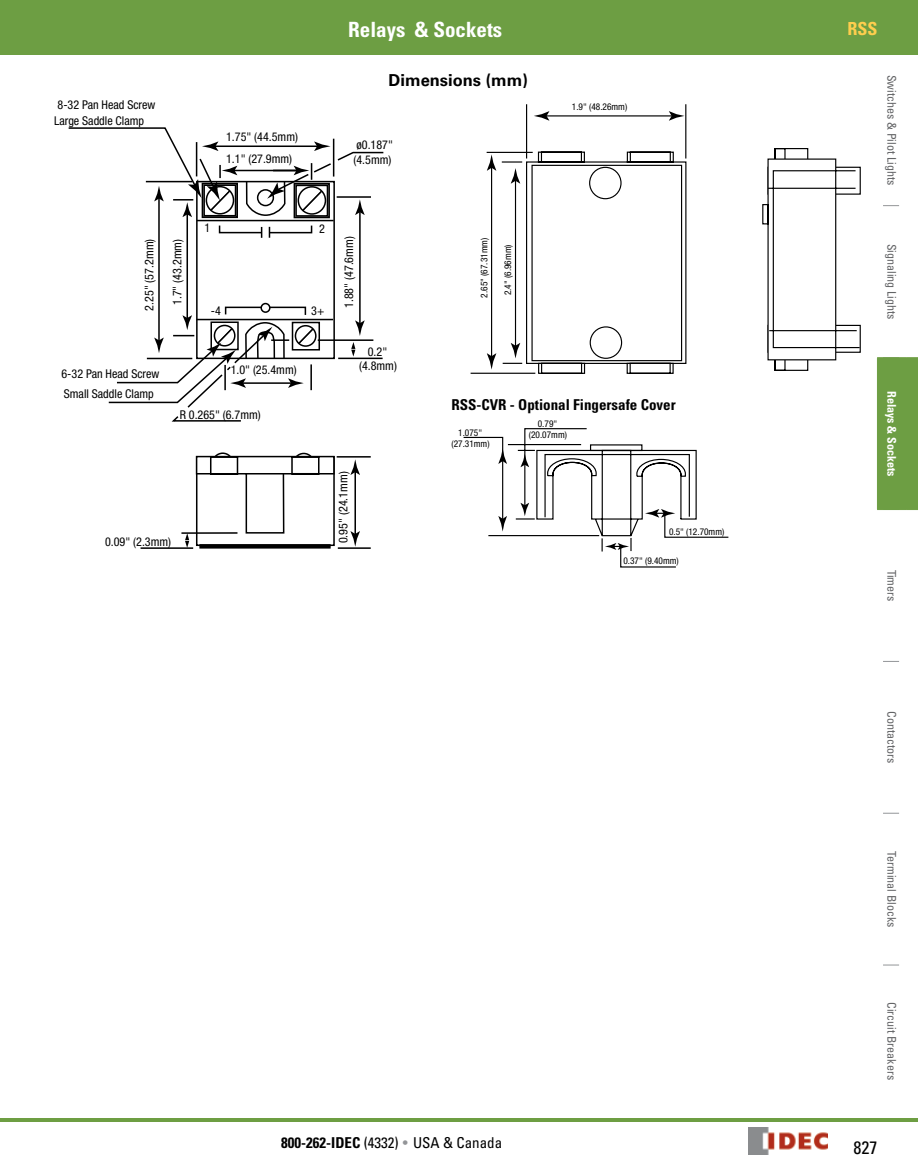
<style>
.page{position:relative;width:918px;height:1175px;background:#fff}
.page>*{position:absolute;margin:0;border:0;box-sizing:border-box;transform-origin:0 0}
.t1{font:700 condensed 21px "Univers LT Std";color:#fff}
.t2{font:condensed 18px "Univers LT Std";color:#000}
.t3{font:700 condensed 18px "Univers LT Std";color:#ffce4e}
.t4{font:700 16.5px "Univers LT Std";color:#000}
.t5{font:700 condensed 15px "Univers LT Std";color:#000}
.t6{font:condensed 15px "Univers LT Std";color:#000}
.t7{font:condensed 12.15px/14.5px "Helvetica Neue LT Std";color:#000}
.t8{font:condensed 12px "Univers LT Std";color:#636466}
.t9{font:700 condensed 12px "Univers LT Std";color:#fff}
.t10{font:condensed 9.3px/11.2px "Helvetica Neue LT Std";color:#000;text-align:center}
.s1{font-weight:700}
.s2{color:#939598}
</style>
<div class="page">
<svg style="left:883px;top:205px;width:16px;height:1px"></svg>
<svg style="left:883px;top:661px;width:16px;height:1px"></svg>
<svg style="left:883px;top:813px;width:16px;height:1px"></svg>
<svg style="left:883px;top:964px;width:16px;height:1px"></svg>
<div style="left:877px;top:357px;width:41px;height:153px;background:#6d9e43"></div>
<svg style="left:883px;top:54px;width:16px;height:1px"></svg>
<div style="left:0;top:0;width:918px;height:54px;background:#6d9e43"></div>
<img style="left:748px;top:1127px;width:80px;height:27px">
<hr style="left:0;top:1118px;width:918px;height:3px;background:#6d9e43">
<hr style="left:338px;top:547px;width:33px;height:2px;background:#000">
<hr style="left:337px;top:456px;width:34px;height:1px;background:#000">
<svg style="left:195px;top:452px;width:140px;height:97px"></svg>
<hr style="left:354px;top:471px;width:2px;height:64px;background:#000">
<svg style="left:350px;top:531px;width:10px;height:16px"></svg>
<svg style="left:350px;top:459px;width:10px;height:16px"></svg>
<hr style="left:181px;top:532px;width:56px;height:2px;background:#000">
<hr style="left:141px;top:547px;width:52px;height:2px;background:#000">
<svg style="left:185px;top:533px;width:4px;height:15px"></svg>
<svg style="left:68px;top:127px;width:316px;height:295px"></svg>
<svg style="left:470px;top:151px;width:160px;height:223px"></svg>
<svg style="left:511px;top:343px;width:9px;height:15px"></svg>
<svg style="left:511px;top:168px;width:9px;height:16px"></svg>
<hr style="left:491px;top:166px;width:1px;height:191px;background:#000">
<svg style="left:487px;top:353px;width:9px;height:16px"></svg>
<svg style="left:487px;top:154px;width:9px;height:17px"></svg>
<hr style="left:685px;top:104px;width:1px;height:54px;background:#000">
<hr style="left:526px;top:104px;width:1px;height:54px;background:#000">
<hr style="left:545px;top:115px;width:128px;height:1px;background:#000">
<svg style="left:669px;top:111px;width:15px;height:10px"></svg>
<svg style="left:534px;top:111px;width:15px;height:10px"></svg>
<svg style="left:463px;top:428px;width:213px;height:139px"></svg>
<svg style="left:630px;top:147px;width:179px;height:405px"></svg>
<svg style="left:762px;top:158px;width:99px;height:203px"></svg>
<p class="t7" style="left:58px;top:97px;width:99px">8-32 Pan Head Screw</p>
<p class="t7" style="left:54px;top:113px;width:92px">Large Saddle Clamp</p>
<p class="t7" style="left:226px;top:125px;width:73px;line-height:22.6px">1.75" (44.5mm)<br>1.1" (27.9mm)</p>
<h1 class="t1" style="left:348px;top:17px;width:155px">Relays &amp; Sockets</h1>
<h2 class="t3" style="left:847px;top:18px;width:32px">RSS</h2>
<h3 class="t4" style="left:389px;top:70px;width:141px">Dimensions (mm)</h3>
<p class="t7" style="left:354px;top:137px;width:41px">ø0.187" (4.5mm)</p>
<p class="t10" style="left:572px;top:101px;width:57px">1.9" (48.26mm)</p>
<p class="t8" style="left:899px;top:75px;width:112px;rotate:90deg">Switches &amp; Pilot Lights</p>
<p class="t7" style="left:142px;top:311px;width:73px;rotate:-90deg">2.25" (57.2mm)</p>
<p class="t7" style="left:170px;top:305px;width:68px;rotate:-90deg">1.7" (43.2mm)</p>
<p class="t7" style="left:61px;top:363px;width:99px;line-height:20.9px">6-32 Pan Head Screw<br>Small Saddle Clamp</p>
<p class="t7" style="left:204px;top:220px;width:7px">1</p>
<p class="t7" style="left:319px;top:221px;width:7px">2</p>
<p class="t7" style="left:211px;top:303px;width:12px">-4</p>
<p class="t7" style="left:311px;top:303px;width:15px">3+</p>
<p class="t7" style="left:231px;top:362px;width:68px">1.0" (25.4mm)</p>
<p class="t7" style="left:180px;top:407px;width:83px">R 0.265" (6.7mm)</p>
<p class="t7" style="left:342px;top:308px;width:73px;rotate:-90deg">1.88" (47.6mm)</p>
<p class="t7" style="left:359px;top:344px;width:39px;text-align:center">0.2" (4.8mm)</p>
<p class="t7" style="left:105px;top:534px;width:68px">0.09" (2.3mm)</p>
<p class="t7" style="left:336px;top:543px;width:73px;rotate:-90deg">0.95" (24.1mm)</p>
<p class="t10" style="left:479px;top:297px;width:61px;rotate:-90deg">2.65" (67.31mm)</p>
<p class="t10" style="left:502px;top:295px;width:52px;rotate:-90deg">2.4" (6.96mm)</p>
<p class="t5" style="left:451px;top:395px;width:226px">RSS-CVR - Optional Fingersafe Cover</p>
<p class="t10" style="left:451px;top:426px;width:40px">1.075" (27.31mm)</p>
<p class="t10" style="left:529px;top:417px;width:40px">0.79" (20.07mm)</p>
<p class="t10" style="left:669px;top:526px;width:57px">0.5" (12.70mm)</p>
<p class="t10" style="left:623px;top:555px;width:57px">0.37" (9.40mm)</p>
<p class="t8" style="left:899px;top:244px;width:77px;rotate:90deg">Signaling Lights</p>
<p class="t9" style="left:899px;top:391px;width:87px;rotate:90deg">Relays &amp; Sockets</p>
<p class="t8" style="left:899px;top:569px;width:33px;rotate:90deg">Timers</p>
<p class="t6" style="left:281px;top:1132px;width:222px"><span class="s1">800-262-IDEC</span> (4332) <span class="s2">•</span> USA &amp; Canada</p>
<p class="t8" style="left:899px;top:711px;width:54px;rotate:90deg">Contactors</p>
<p class="t8" style="left:899px;top:851px;width:78px;rotate:90deg">Terminal Blocks</p>
<p class="t8" style="left:899px;top:1002px;width:79px;rotate:90deg">Circuit Breakers</p>
<h2 class="t2" style="left:854px;top:1136px;width:25px">827</h2>
</div>
